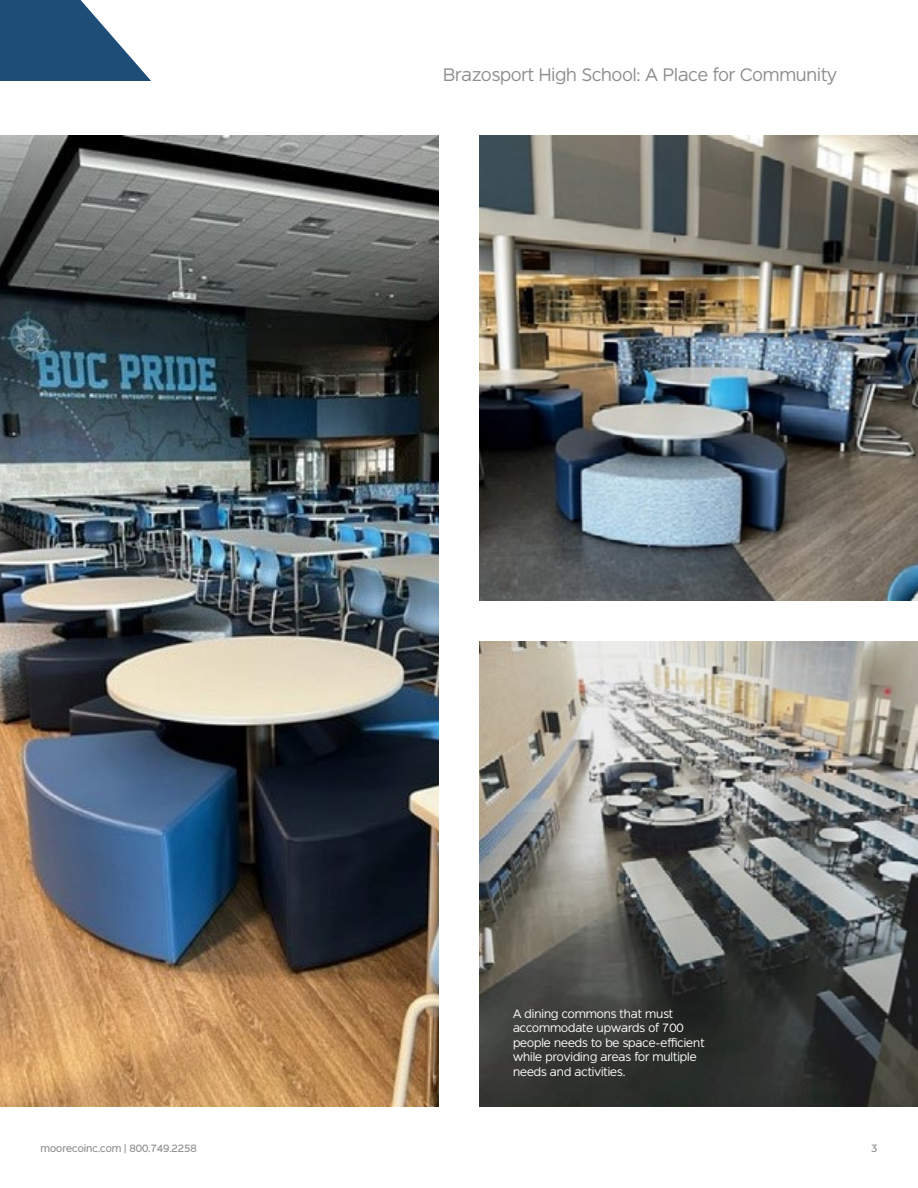
<style>
.page{position:relative;width:918px;height:1188px;background:#fff}
.page>*{position:absolute;margin:0;border:0;box-sizing:border-box;transform-origin:0 0}
.t1{font:300 18px "Dylan";color:#8f8c8c}
.t2{font:300 12px/14.4px "Dylan";color:#fff}
.t3{font:10.5px "Dylan";color:#8f8c8c}
</style>
<div class="page">
<img style="left:479px;top:641px;width:439px;height:466px">
<img style="left:479px;top:135px;width:439px;height:466px">
<img style="left:0;top:135px;width:439px;height:972px">
<svg style="left:0;top:0;width:151px;height:81px"></svg>
<h1 class="t1" style="left:443px;top:63px;width:395px">Brazosport High School: A Place for Community</h1>
<p class="t2" style="left:513px;top:1006px;width:193px">A dining commons that must accommodate upwards of 700 people needs to be space-efficient while providing areas for multiple needs and activities.</p>
<p class="t3" style="left:41px;top:1141px;width:158px">moorecoinc.com | 800.749.2258</p>
<p class="t3" style="left:871px;top:1141px;width:8px">3</p>
</div>
